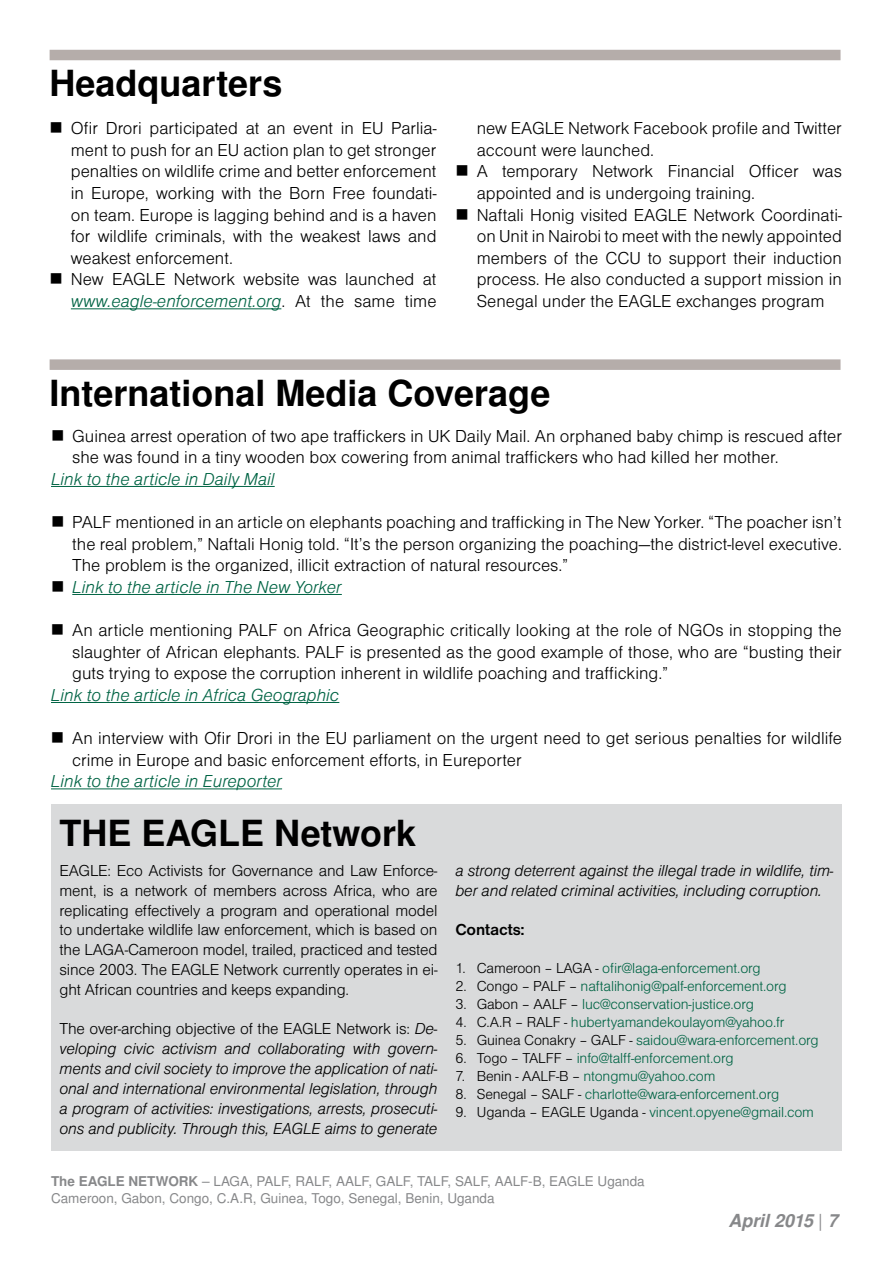
<style>
.page{position:relative;width:893px;height:1263px;background:#fff}
.page>*{position:absolute;margin:0;border:0;box-sizing:border-box;transform-origin:0 0}
.t1{font:700 36px "Nimbus Sans LOT";color:#000}
.t2{font:18px/21.6px "Nimbus Sans DOT Ligh";color:#000}
.t3{font:18px "Nimbus Sans DOT Ligh Ital";color:#006444}
.t4{font:italic 700 18px "Nimbus Sans LOT";color:#87888a}
.t5{font:16.5px/19.8px "Nimbus Sans DOT Ligh";letter-spacing:-.01em;color:#000;text-align:justify}
.t6{font:16.5px/19.8px "Nimbus Sans DOT Ligh Ital";letter-spacing:-.01em;color:#000;text-align:justify}
.t7{font:700 16.5px "Nimbus Sans DOT";letter-spacing:-.01em;color:#000}
.t8{font:15px "Nimbus Sans DOT Ligh";letter-spacing:-.01em;color:#006444}
.t9{font:13.5px/16.2px "Nimbus Sans LOT";color:#87888a}
.s1{font-family:"Nimbus Sans DOT Ligh";color:#000}
.s2{font-family:"Nimbus Sans DOT Ligh Ital"}
.s3{color:#000}
.s4{font-weight:700}
.s5{font-weight:400;font-style:normal}
</style>
<div class="page">
<div style="left:51px;top:804px;width:791px;height:346px;background:#d9dadb"></div>
<div style="left:50px;top:359px;width:790px;height:11px;background:#b5adaa"></div>
<div style="left:50px;top:50px;width:790px;height:10px;background:#b5adaa"></div>
<hr style="left:71px;top:308px;width:210px;height:1px;background:#006444">
<hr style="left:51px;top:486px;width:224px;height:1px;background:#006444">
<hr style="left:72px;top:594px;width:270px;height:1px;background:#006444">
<hr style="left:51px;top:702px;width:288px;height:1px;background:#006444">
<hr style="left:51px;top:788px;width:231px;height:1px;background:#006444">
<h1 class="t1" style="left:50px;top:62px;width:234px">Headquarters</h1>
<p class="t2" style="left:71px;top:118px;width:367px">Ofir Drori participated at an event in EU Parlia&shy;ment to push for an EU action plan to get stronger penalties on wildlife crime and better enforcement in Europe, working with the Born Free foundati&shy;on team. Europe is lagging behind and is a haven for wildlife criminals, with the weakest laws and weakest enforcement.<br>New EAGLE Network website was launched at</p>
<p class="t3" style="left:71px;top:291px;width:367px">www.eagle-enforcement.org<span class="s1">. At the same time</span></p>
<p class="t2" style="left:477px;top:118px;width:367px">new EAGLE Network Facebook profile and Twitter account were launched.<br>A temporary Network Financial Officer was appointed and is undergoing training.<br>Naftali Honig visited EAGLE Network Coordinati&shy;on Unit in Nairobi to meet with the newly appointed members of the CCU to support their induction process. He also conducted a support mission in Senegal under the EAGLE exchanges program</p>
<h1 class="t1" style="left:50px;top:372px;width:502px">International Media Coverage</h1>
<p class="t2" style="left:72px;top:425px;width:771px">Guinea arrest operation of two ape traffickers in UK Daily Mail. An orphaned baby chimp is rescued after she was found in a tiny wooden box cowering from animal traffickers who had killed her mother.</p>
<p class="t3" style="left:51px;top:469px;width:225px">Link to the article in Daily Mail</p>
<p class="t2" style="left:72px;top:511px;width:771px;text-align:justify">PALF mentioned in an article on elephants poaching and trafficking in The New Yorker. “The poacher isn’t the real problem,” Naftali Honig told. “It’s the person organizing the poaching—the district-level executive.<br>The problem is the organized, illicit extraction of natural resources.”</p>
<p class="t3" style="left:72px;top:577px;width:271px">Link to the article in The New Yorker</p>
<p class="t2" style="left:72px;top:619px;width:771px;text-align:justify">An article mentioning PALF on Africa Geographic critically looking at the role of NGOs in stopping the slaughter of African elephants. PALF is presented as the good example of those, who are “busting their guts trying to expose the corruption inherent in wildlife poaching and trafficking.”</p>
<p class="t3" style="left:51px;top:685px;width:290px">Link to the article in Africa Geographic</p>
<p class="t2" style="left:72px;top:727px;width:771px">An interview with Ofir Drori in the EU parliament on the urgent need to get serious penalties for wildlife crime in Europe and basic enforcement efforts, in Eureporter</p>
<p class="t3" style="left:51px;top:771px;width:233px">Link to the article in Eureporter</p>
<h1 class="t1" style="left:60px;top:812px;width:358px">THE EAGLE Network</h1>
<p class="t5" style="left:60px;top:861px;width:379px">EAGLE: Eco Activists for Governance and Law Enforce&shy;ment, is a network of members across Africa, who are replicating effectively a program and operational model to undertake wildlife law enforcement, which is based on the LAGA-Cameroon model, trailed, practiced and tested since 2003. The EAGLE Network currently operates in ei&shy;ght African countries and keeps expanding.</p>
<p class="t5" style="left:60px;top:1019px;width:380px">The over-arching objective of the EAGLE Network is: <span class="s2">De-</span></p>
<p class="t6" style="left:60px;top:1039px;width:380px">veloping civic activism and collaborating with govern&shy;ments and civil society to improve the application of nati&shy;onal and international environmental legislation, through a program of activities: investigations, arrests, prosecuti&shy;ons and publicity. Through this, EAGLE aims to generate</p>
<p class="t6" style="left:455px;top:861px;width:380px">a strong deterrent against the illegal trade in wildlife, tim&shy;ber and related criminal activities, including corruption.</p>
<p class="t7" style="left:455px;top:921px;width:71px">Contacts:</p>
<p class="t8" style="left:455px;top:960px;width:307px"><span class="s3">1. Cameroon – LAGA -</span> ofir@laga-enforcement.org</p>
<p class="t8" style="left:455px;top:978px;width:333px"><span class="s3">2. Congo – PALF –</span> naftalihonig@palf-enforcement.org</p>
<p class="t8" style="left:455px;top:996px;width:300px"><span class="s3">3. Gabon – AALF –</span> luc@conservation-justice.org</p>
<p class="t8" style="left:455px;top:1014px;width:331px"><span class="s3">4. C.A.R – RALF -</span> hubertyamandekoulayom@yahoo.fr</p>
<p class="t8" style="left:455px;top:1032px;width:365px"><span class="s3">5. Guinea Conakry – GALF -</span> saidou@wara-enforcement.org</p>
<p class="t8" style="left:455px;top:1050px;width:280px"><span class="s3">6. Togo – TALFF –</span> info@talff-enforcement.org</p>
<p class="t8" style="left:455px;top:1068px;width:261px"><span class="s3">7. Benin - AALF-B –</span> ntongmu@yahoo.com</p>
<p class="t8" style="left:455px;top:1086px;width:325px"><span class="s3">8. Senegal – SALF -</span> charlotte@wara-enforcement.org</p>
<p class="t8" style="left:455px;top:1104px;width:360px"><span class="s3">9. Uganda – EAGLE Uganda -</span> vincent.opyene@gmail.com</p>
<p class="t9" style="left:51px;top:1174px;width:595px"><span class="s4">The EAGLE NETWORK</span> – LAGA, PALF, RALF, AALF, GALF, TALF, SALF, AALF-B, EAGLE Uganda<br>Cameroon, Gabon, Congo, C.A.R, Guinea, Togo, Senegal, Benin, Uganda</p>
<p class="t4" style="left:728px;top:1210px;width:111px">April 2015 <span class="s5">|</span> 7</p>
</div>
